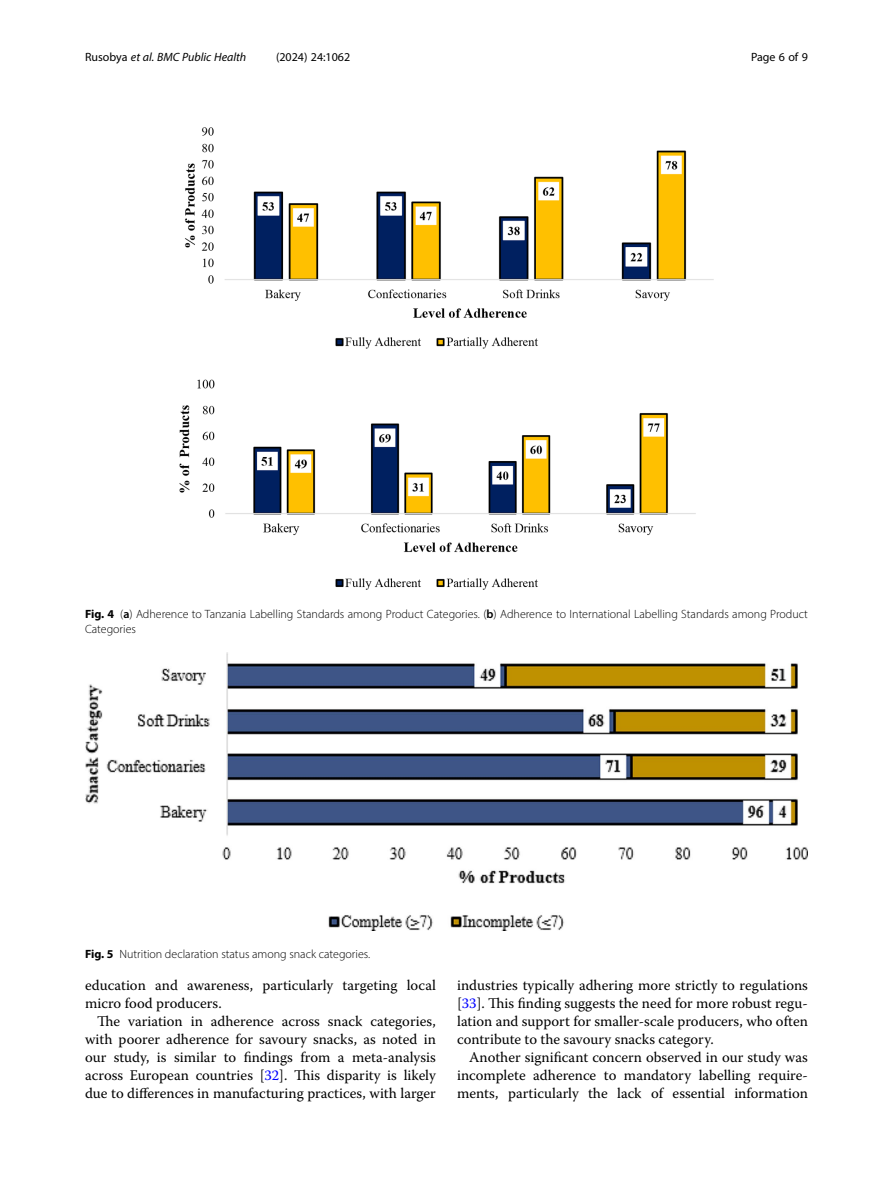
<style>
.page{position:relative;width:893px;height:1191px;background:#fff}
.page>*{position:absolute;margin:0;border:0;box-sizing:border-box;transform-origin:0 0}
.Body_Text_Indent{font:14.7px/18px "Warnock Pro";color:#000;text-align:justify}
.Figure_Caption{font:300 12px/15px "Myriad Pro";color:#000}
.t1{font:italic 12px "Myriad Pro";color:#000}
.t2{font:12px "Myriad Pro";color:#000}
.s1{font-style:normal}
.s2{font-weight:700}
.s3{font-weight:600}
.s4{color:#00f}
</style>
<div class="page">
<img style="left:85px;top:652px;width:723px;height:278px">
<img style="left:179px;top:127px;width:535px;height:463px">
<p class="t1" style="left:85px;top:50px;width:163px"><span class="s1">Rusobya</span> et al. BMC Public Health</p>
<p class="t2" style="left:276px;top:50px;width:76px">(2024) 24:1062</p>
<p class="t2" style="left:751px;top:50px;width:58px">Page 6 of 9</p>
<p class="Figure_Caption" style="left:85px;top:606px;width:724px"><span class="s2">Fig. 4</span> (<span class="s3">a</span>) Adherence to Tanzania Labelling Standards among Product Categories. (<span class="s3">b</span>) Adherence to International Labelling Standards among Product<br>Categories</p>
<p class="Figure_Caption" style="left:85px;top:946px;width:287px"><span class="s2">Fig. 5</span> Nutrition declaration status among snack categories.</p>
<p class="Body_Text_Indent" style="left:85px;top:976px;width:352px">education and awareness, particularly targeting local micro food producers.</p>
<p class="Body_Text_Indent" style="left:85px;top:1012px;width:352px;text-indent:12px">The variation in adherence across snack categories, with poorer adherence for savoury snacks, as noted in our study, is similar to findings from a meta-analysis across European countries [<span class="s4">32</span>]. This disparity is likely due to differences in manufacturing practices, with larger</p>
<p class="Body_Text_Indent" style="left:457px;top:976px;width:352px">industries typically adhering more strictly to regulations [<span class="s4">33</span>]. This finding suggests the need for more robust regu&shy;lation and support for smaller-scale producers, who often contribute to the savoury snacks category.</p>
<p class="Body_Text_Indent" style="left:457px;top:1048px;width:352px;text-indent:12px">Another significant concern observed in our study was incomplete adherence to mandatory labelling require&shy;ments, particularly the lack of essential information</p>
</div>
